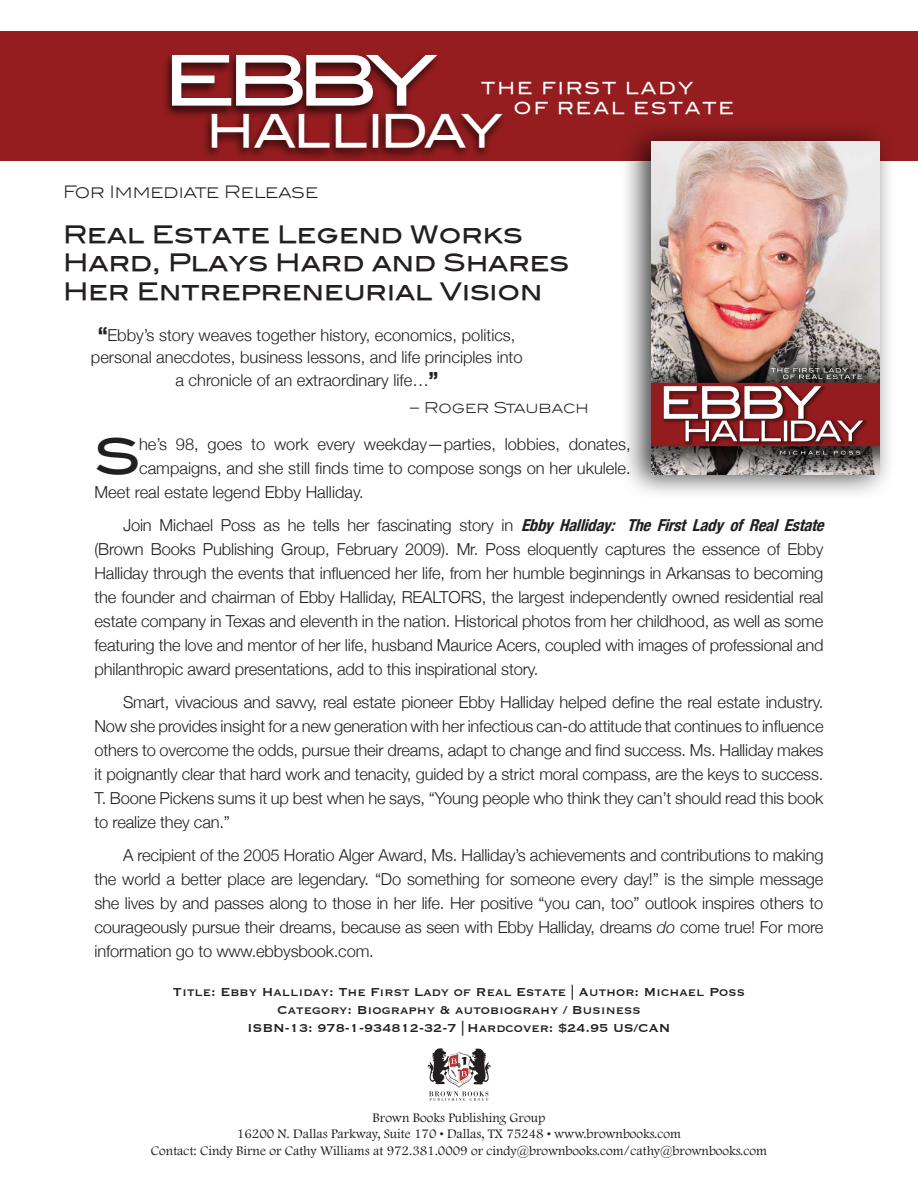
<style>
.page{position:relative;width:918px;height:1188px;background:#fff}
.page>*{position:absolute;margin:0;border:0;box-sizing:border-box;transform-origin:0 0}
.t1{font:70.05px "Blair Md ITCTT Medium";color:#fff;scale:1.12 1}
.Body_Text{font:49.65px "Blair Md ITCTT Medium";color:#231f20}
.t2{font:45px "Blair Md ITCTT Medium";letter-spacing:-.06em;color:#fff}
.t3{font:24px/28.8px "Blair Md ITCTT Medium";color:#231f20}
.t4{font:300 17.25px "Blair ITC";color:#231f20}
.t5{font:16.65px "Blair Md ITCTT Medium";letter-spacing:.12em;color:#fff}
.Body_Text-2{font:300 16.5px/24px "Helvetica Neue";letter-spacing:-.01em;color:#231f20;text-align:justify}
.t6{font:15px "Copperplate";color:#231f20}
.Body_Text-3{font:300 15px "Blair ITC";color:#231f20}
.t7{font:13.5px "Footlight MT Light";color:#231f20}
.s1{font-weight:900;font-stretch:condensed;font-size:19.5px}
.s2{font-weight:700;font-style:italic;font-stretch:condensed}
.s3{font-style:italic}
</style>
<div class="page">
<div style="left:0;top:32px;width:918px;height:129px;background:#951d1f"></div>
<div style="left:161px;top:52px;width:281px;height:67px;background:#010203;opacity:.75"></div>
<div style="left:202px;top:111px;width:306px;height:50px;background:#010203;opacity:.75"></div>
<svg style="left:428px;top:1048px;width:63px;height:53px"></svg>
<div style="left:618px;top:118px;width:277px;height:382px;background:#010203;opacity:.75"></div>
<img style="left:651px;top:141px;width:229px;height:333px">
<p class="t1" style="left:162px;top:23px;width:247px">EBBY</p>
<p class="t5" style="left:481px;top:75px;width:214px">THE FIRST LADY</p>
<p class="t5" style="left:514px;top:95px;width:222px">OF REAL ESTATE</p>
<p class="t2" style="left:206px;top:94px;width:298px">HALLIDAY</p>
<p class="t4" style="left:63px;top:182px;width:257px">For Immediate Release</p>
<p class="t3" style="left:63px;top:217px;width:461px">Real Estate Legend Works</p>
<p class="t3" style="left:63px;top:246px;width:508px">Hard, Plays Hard and Shares<br>Her Entrepreneurial Vision</p>
<p class="Body_Text-2" style="left:98px;top:322px;width:419px"><span class="s1">“</span>Ebby’s story weaves together history, economics, politics,</p>
<p class="Body_Text-2" style="left:91px;top:345px;width:433px">personal anecdotes, business lessons, and life principles into</p>
<p class="Body_Text-2" style="left:175px;top:367px;width:264px">a chronicle of an extraordinary life…<span class="s1">”</span></p>
<p class="Body_Text-3" style="left:409px;top:399px;width:181px">– Roger Staubach</p>
<p class="Body_Text" style="left:94px;top:416px;width:48px">S</p>
<p class="Body_Text-2" style="left:139px;top:432px;width:493px">he’s 98, goes to work every weekday—parties, lobbies, donates,</p>
<p class="Body_Text-2" style="left:139px;top:456px;width:493px">campaigns, and she still finds time to compose songs on her ukulele.</p>
<p class="Body_Text-2" style="left:94px;top:480px;width:271px">Meet real estate legend Ebby Halliday.</p>
<p class="Body_Text-2" style="left:94px;top:513px;width:736px;text-align:left;text-indent:28px">Join Michael Poss as he tells her fascinating story in <span class="s2">Ebby Halliday: The First Lady of Real Estate </span>(Brown Books Publishing Group, February 2009). Mr. Poss eloquently captures the essence of Ebby Halliday through the events that influenced her life, from her humble beginnings in Arkansas to becoming the founder and chairman of Ebby Halliday, REALTORS, the largest independently owned residential real estate company in Texas and eleventh in the nation. Historical photos from her childhood, as well as some featuring the love and mentor of her life, husband Maurice Acers, coupled with images of professional and philanthropic award presentations, add to this inspirational story.</p>
<p class="Body_Text-2" style="left:94px;top:690px;width:731px;text-indent:28px">Smart, vivacious and savvy, real estate pioneer Ebby Halliday helped define the real estate industry.<br>Now she provides insight for a new generation with her infectious can-do attitude that continues to influence others to overcome the odds, pursue their dreams, adapt to change and find success. Ms. Halliday makes it poignantly clear that hard work and tenacity, guided by a strict moral compass, are the keys to success.<br>T. Boone Pickens sums it up best when he says, “Young people who think they can’t should read this book to realize they can.”</p>
<p class="Body_Text-2" style="left:94px;top:843px;width:731px;text-indent:28px">A recipient of the 2005 Horatio Alger Award, Ms. Halliday’s achievements and contributions to making the world a better place are legendary. “Do something for someone every day!” is the simple message she lives by and passes along to those in her life. Her positive “you can, too” outlook inspires others to courageously pursue their dreams, because as seen with Ebby Halliday, dreams <span class="s3">do</span> come true! For more information go to www.ebbysbook.com.</p>
<p class="t6" style="left:173px;top:983px;width:574px">Title: Ebby Halliday: The First Lady of Real Estate | Author: Michael Poss</p>
<p class="t6" style="left:277px;top:1001px;width:365px">Category: Biography &amp; autobiograhy / Business</p>
<p class="t6" style="left:247px;top:1019px;width:425px">ISBN-13: 978-1-934812-32-7 | Hardcover: $24.95 US/CAN</p>
<p class="t7" style="left:373px;top:1110px;width:174px">Brown Books Publishing Group</p>
<p class="t7" style="left:237px;top:1126px;width:446px">16200 N. Dallas Parkway, Suite 170 • Dallas, TX 75248 • www.brownbooks.com</p>
<p class="t7" style="left:151px;top:1142px;width:618px">Contact: Cindy Birne or Cathy Williams at 972.381.0009 or cindy@brownbooks.com/cathy@brownbooks.com</p>
</div>
